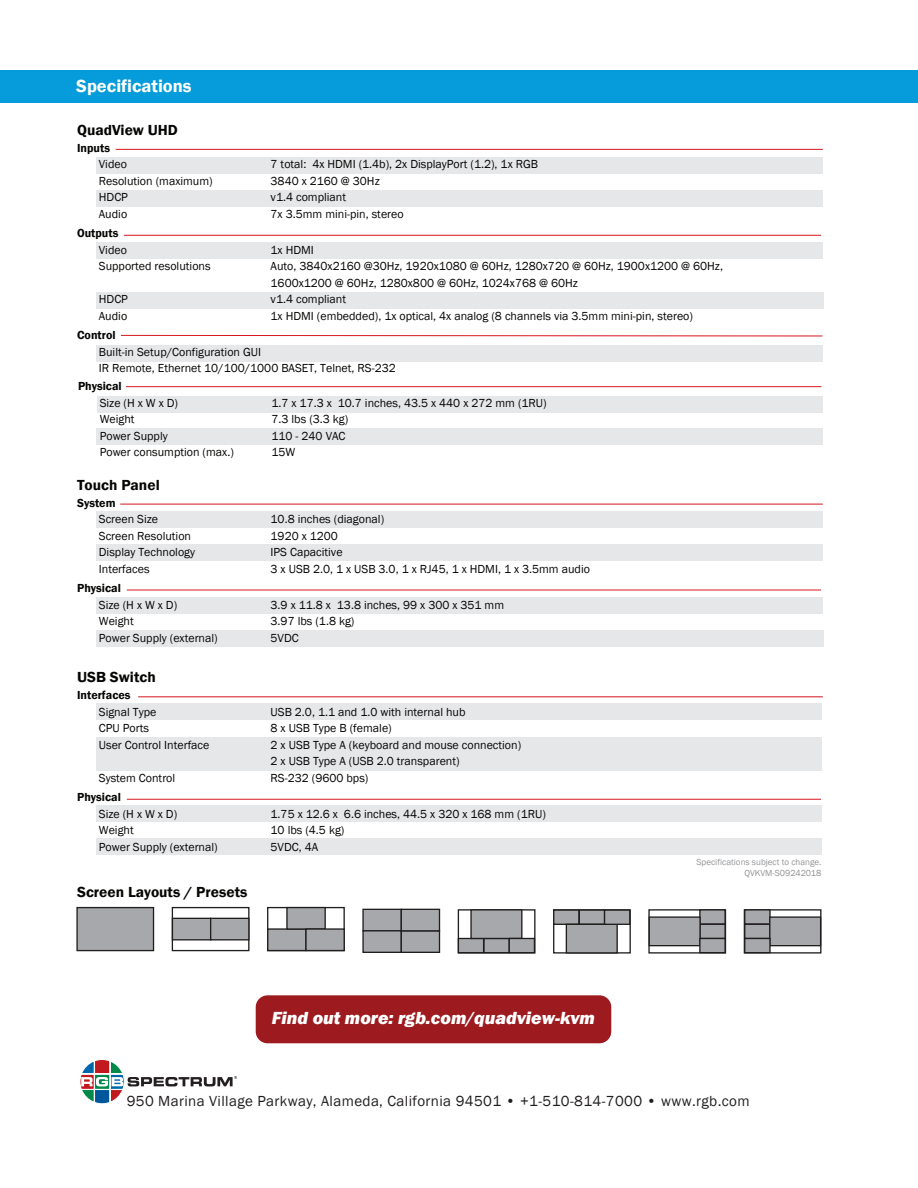
<style>
.page{position:relative;width:918px;height:1188px;background:#fff}
.page>*{position:absolute;margin:0;border:0;box-sizing:border-box;transform-origin:0 0}
.t1{font:italic 800 18px "Franklin Gothic";color:#fff}
.t2{font:600 18px "Franklin Gothic";color:#fff}
.t3{font:15px "Franklin Gothic";letter-spacing:.025em;color:#211e1e}
.t4{font:600 15px "Franklin Gothic";color:#050504}
.t5{font:12px/16.5px "Franklin Gothic";color:#050504}
.t6{font:600 12px "Franklin Gothic";color:#050504}
.t7{font:9px "Franklin Gothic";color:#929497}
</style>
<div class="page">
<div style="left:256px;top:995px;width:355px;height:48px;background:#9d1b1f;border-radius:12px"></div>
<svg style="left:80px;top:1059px;width:157px;height:45px"></svg>
<div style="left:0;top:71px;width:918px;height:32px;background:#069bda"></div>
<div style="left:96px;top:512px;width:726px;height:16px;background:#e6e7e9"></div>
<div style="left:96px;top:597px;width:727px;height:16px;background:#e6e7e9"></div>
<div style="left:96px;top:704px;width:725px;height:16px;background:#e6e7e9"></div>
<div style="left:96px;top:737px;width:725px;height:33px;background:#e6e7e9"></div>
<div style="left:96px;top:806px;width:725px;height:16px;background:#e6e7e9"></div>
<div style="left:96px;top:839px;width:725px;height:16px;background:#e6e7e9"></div>
<div style="left:96px;top:630px;width:727px;height:16px;background:#e6e7e9"></div>
<div style="left:96px;top:545px;width:727px;height:16px;background:#e6e7e9"></div>
<div style="left:96px;top:157px;width:726px;height:17px;background:#e6e7e9"></div>
<div style="left:96px;top:345px;width:727px;height:16px;background:#e6e7e9"></div>
<div style="left:96px;top:243px;width:727px;height:16px;background:#e6e7e9"></div>
<div style="left:96px;top:429px;width:727px;height:16px;background:#e6e7e9"></div>
<div style="left:97px;top:396px;width:725px;height:16px;background:#e6e7e9"></div>
<div style="left:96px;top:292px;width:727px;height:17px;background:#e6e7e9"></div>
<div style="left:96px;top:190px;width:727px;height:17px;background:#e6e7e9"></div>
<hr style="left:116px;top:149px;width:707px;height:1px;background:#d7171f">
<hr style="left:124px;top:235px;width:697px;height:1px;background:#d7171f">
<hr style="left:126px;top:386px;width:695px;height:1px;background:#d7171f">
<svg style="left:121px;top:335px;width:702px;height:2px"></svg>
<hr style="left:120px;top:504px;width:703px;height:1px;background:#d7171f">
<hr style="left:127px;top:590px;width:694px;height:1px;background:#d7171f">
<hr style="left:138px;top:696px;width:685px;height:1px;background:#d7171f">
<hr style="left:127px;top:799px;width:694px;height:1px;background:#d7171f">
<div style="left:76px;top:907px;width:78px;height:44px;background:#a6a8ab;border:1px solid #211e1e"></div>
<div style="left:172px;top:907px;width:77px;height:44px;border:1px solid #211e1e"></div>
<div style="left:172px;top:918px;width:39px;height:23px;background:#a6a8ab;border:1px solid #211e1e"></div>
<div style="left:210px;top:918px;width:40px;height:23px;background:#a6a8ab;border:1px solid #211e1e"></div>
<div style="left:267px;top:907px;width:78px;height:44px;border:1px solid #211e1e"></div>
<div style="left:267px;top:928px;width:40px;height:23px;background:#a6a8ab;border:1px solid #211e1e"></div>
<div style="left:286px;top:907px;width:40px;height:23px;background:#a6a8ab;border:1px solid #211e1e"></div>
<div style="left:305px;top:928px;width:40px;height:23px;background:#a6a8ab;border:1px solid #211e1e"></div>
<div style="left:362px;top:909px;width:40px;height:23px;background:#a6a8ab;border:1px solid #211e1e"></div>
<div style="left:362px;top:930px;width:40px;height:23px;background:#a6a8ab;border:1px solid #211e1e"></div>
<div style="left:401px;top:930px;width:39px;height:23px;background:#a6a8ab;border:1px solid #211e1e"></div>
<div style="left:401px;top:909px;width:39px;height:23px;background:#a6a8ab;border:1px solid #211e1e"></div>
<div style="left:458px;top:909px;width:78px;height:45px;border:1px solid #211e1e"></div>
<div style="left:458px;top:938px;width:26px;height:15px;background:#a6a8ab;border:1px solid #211e1e"></div>
<div style="left:483px;top:938px;width:27px;height:15px;background:#a6a8ab;border:1px solid #211e1e"></div>
<div style="left:470px;top:909px;width:53px;height:30px;background:#a6a8ab;border:1px solid #211e1e"></div>
<div style="left:509px;top:938px;width:26px;height:15px;background:#a6a8ab;border:1px solid #211e1e"></div>
<div style="left:553px;top:909px;width:78px;height:45px;border:1px solid #211e1e"></div>
<div style="left:553px;top:909px;width:27px;height:16px;background:#a6a8ab;border:1px solid #211e1e"></div>
<div style="left:579px;top:909px;width:26px;height:16px;background:#a6a8ab;border:1px solid #211e1e"></div>
<div style="left:566px;top:924px;width:52px;height:30px;background:#a6a8ab;border:1px solid #211e1e"></div>
<div style="left:604px;top:909px;width:26px;height:16px;background:#a6a8ab;border:1px solid #211e1e"></div>
<div style="left:648px;top:909px;width:78px;height:45px;border:1px solid #211e1e"></div>
<div style="left:699px;top:909px;width:27px;height:16px;background:#a6a8ab;border:1px solid #211e1e"></div>
<div style="left:699px;top:924px;width:27px;height:15px;background:#a6a8ab;border:1px solid #211e1e"></div>
<div style="left:649px;top:916px;width:52px;height:30px;background:#a6a8ab;border:1px solid #211e1e"></div>
<div style="left:699px;top:938px;width:27px;height:15px;background:#a6a8ab;border:1px solid #211e1e"></div>
<div style="left:744px;top:909px;width:77px;height:45px;border:1px solid #211e1e"></div>
<div style="left:744px;top:909px;width:27px;height:16px;background:#a6a8ab;border:1px solid #211e1e"></div>
<div style="left:744px;top:924px;width:27px;height:15px;background:#a6a8ab;border:1px solid #211e1e"></div>
<div style="left:769px;top:916px;width:52px;height:30px;background:#a6a8ab;border:1px solid #211e1e"></div>
<div style="left:744px;top:938px;width:27px;height:15px;background:#a6a8ab;border:1px solid #211e1e"></div>
<h1 class="t2" style="left:76px;top:75px;width:117px">Specifications</h1>
<p class="t4" style="left:77px;top:121px;width:102px">QuadView UHD</p>
<p class="t6" style="left:77px;top:141px;width:34px">Inputs</p>
<p class="t5" style="left:99px;top:156px;width:30px">Video</p>
<p class="t5" style="left:271px;top:156px;width:269px">7 total: 4x HDMI (1.4b), 2x DisplayPort (1.2), 1x RGB</p>
<p class="t5" style="left:99px;top:173px;width:115px">Resolution (maximum)</p>
<p class="t5" style="left:271px;top:173px;width:111px">3840 x 2160 @ 30Hz</p>
<p class="t5" style="left:99px;top:189px;width:31px">HDCP</p>
<p class="t5" style="left:271px;top:189px;width:77px">v1.4 compliant</p>
<p class="t5" style="left:99px;top:206px;width:30px">Audio</p>
<p class="t5" style="left:271px;top:206px;width:135px">7x 3.5mm mini-pin, stereo</p>
<p class="t6" style="left:77px;top:226px;width:43px">Outputs</p>
<p class="t5" style="left:99px;top:242px;width:30px">Video</p>
<p class="t5" style="left:271px;top:242px;width:45px">1x HDMI</p>
<p class="t5" style="left:99px;top:258px;width:113px">Supported resolutions</p>
<p class="t5" style="left:271px;top:258px;width:454px">Auto, 3840x2160 @30Hz, 1920x1080 @ 60Hz, 1280x720 @ 60Hz, 1900x1200 @ 60Hz,<br>1600x1200 @ 60Hz, 1280x800 @ 60Hz, 1024x768 @ 60Hz</p>
<p class="t5" style="left:99px;top:291px;width:31px">HDCP</p>
<p class="t5" style="left:271px;top:291px;width:77px">v1.4 compliant</p>
<p class="t5" style="left:99px;top:308px;width:30px">Audio</p>
<p class="t5" style="left:271px;top:308px;width:424px">1x HDMI (embedded), 1x optical, 4x analog (8 channels via 3.5mm mini-pin, stereo)</p>
<p class="t6" style="left:77px;top:328px;width:40px">Control</p>
<p class="t5" style="left:99px;top:344px;width:298px">Built-in Setup/Configuration GUI<br>IR Remote, Ethernet 10/100/1000 BASET, Telnet, RS-232</p>
<p class="t6" style="left:78px;top:379px;width:45px">Physical</p>
<p class="t5" style="left:100px;top:395px;width:80px">Size (H x W x D)</p>
<p class="t5" style="left:272px;top:395px;width:277px">1.7 x 17.3 x 10.7 inches, 43.5 x 440 x 272 mm (1RU)</p>
<p class="t5" style="left:100px;top:411px;width:36px">Weight</p>
<p class="t5" style="left:272px;top:411px;width:78px">7.3 lbs (3.3 kg)</p>
<p class="t5" style="left:100px;top:428px;width:70px">Power Supply</p>
<p class="t5" style="left:272px;top:428px;width:76px">110 - 240 VAC</p>
<p class="t5" style="left:100px;top:444px;width:136px">Power consumption (max.)</p>
<p class="t5" style="left:272px;top:444px;width:25px">15W</p>
<p class="t4" style="left:77px;top:475px;width:84px">Touch Panel</p>
<p class="t6" style="left:77px;top:495px;width:40px">System</p>
<p class="t5" style="left:99px;top:511px;width:61px">Screen Size</p>
<p class="t5" style="left:271px;top:511px;width:115px">10.8 inches (diagonal)</p>
<p class="t5" style="left:99px;top:528px;width:94px">Screen Resolution</p>
<p class="t5" style="left:271px;top:528px;width:69px">1920 x 1200</p>
<p class="t5" style="left:99px;top:544px;width:98px">Display Technology</p>
<p class="t5" style="left:271px;top:544px;width:74px">IPS Capacitive</p>
<p class="t5" style="left:99px;top:561px;width:52px">Interfaces</p>
<p class="t5" style="left:271px;top:561px;width:321px">3 x USB 2.0, 1 x USB 3.0, 1 x RJ45, 1 x HDMI, 1 x 3.5mm audio</p>
<p class="t6" style="left:77px;top:581px;width:45px">Physical</p>
<p class="t5" style="left:99px;top:597px;width:80px">Size (H x W x D)</p>
<p class="t5" style="left:271px;top:597px;width:235px">3.9 x 11.8 x 13.8 inches, 99 x 300 x 351 mm</p>
<p class="t5" style="left:99px;top:613px;width:36px">Weight</p>
<p class="t5" style="left:271px;top:613px;width:85px">3.97 lbs (1.8 kg)</p>
<p class="t5" style="left:99px;top:630px;width:120px">Power Supply (external)</p>
<p class="t5" style="left:271px;top:630px;width:30px">5VDC</p>
<p class="t4" style="left:77px;top:668px;width:80px">USB Switch</p>
<p class="t6" style="left:77px;top:688px;width:55px">Interfaces</p>
<p class="t5" style="left:99px;top:704px;width:59px">Signal Type</p>
<p class="t5" style="left:271px;top:704px;width:196px">USB 2.0, 1.1 and 1.0 with internal hub</p>
<p class="t5" style="left:99px;top:720px;width:52px">CPU Ports</p>
<p class="t5" style="left:271px;top:720px;width:123px">8 x USB Type B (female)</p>
<p class="t5" style="left:99px;top:737px;width:112px">User Control Interface</p>
<p class="t5" style="left:271px;top:737px;width:252px">2 x USB Type A (keyboard and mouse connection)<br>2 x USB Type A (USB 2.0 transparent)</p>
<p class="t5" style="left:99px;top:770px;width:78px">System Control</p>
<p class="t5" style="left:271px;top:770px;width:99px">RS-232 (9600 bps)</p>
<p class="t6" style="left:77px;top:790px;width:45px">Physical</p>
<p class="t5" style="left:99px;top:806px;width:80px">Size (H x W x D)</p>
<p class="t5" style="left:271px;top:806px;width:277px">1.75 x 12.6 x 6.6 inches, 44.5 x 320 x 168 mm (1RU)</p>
<p class="t5" style="left:99px;top:822px;width:36px">Weight</p>
<p class="t5" style="left:271px;top:822px;width:75px">10 lbs (4.5 kg)</p>
<p class="t5" style="left:99px;top:839px;width:120px">Power Supply (external)</p>
<p class="t5" style="left:271px;top:839px;width:49px">5VDC, 4A</p>
<p class="t4" style="left:77px;top:883px;width:172px">Screen Layouts / Presets</p>
<h1 class="t1" style="left:272px;top:1006px;width:325px">Find out more: rgb.com/quadview-kvm</h1>
<p class="t7" style="left:697px;top:856px;width:126px">Specifications subject to change.</p>
<p class="t7" style="left:744px;top:868px;width:79px">QVKVM-S09242018</p>
<p class="t3" style="left:127px;top:1091px;width:624px">950 Marina Village Parkway, Alameda, California 94501 • +1-510-814-7000 • www.rgb.com</p>
</div>
